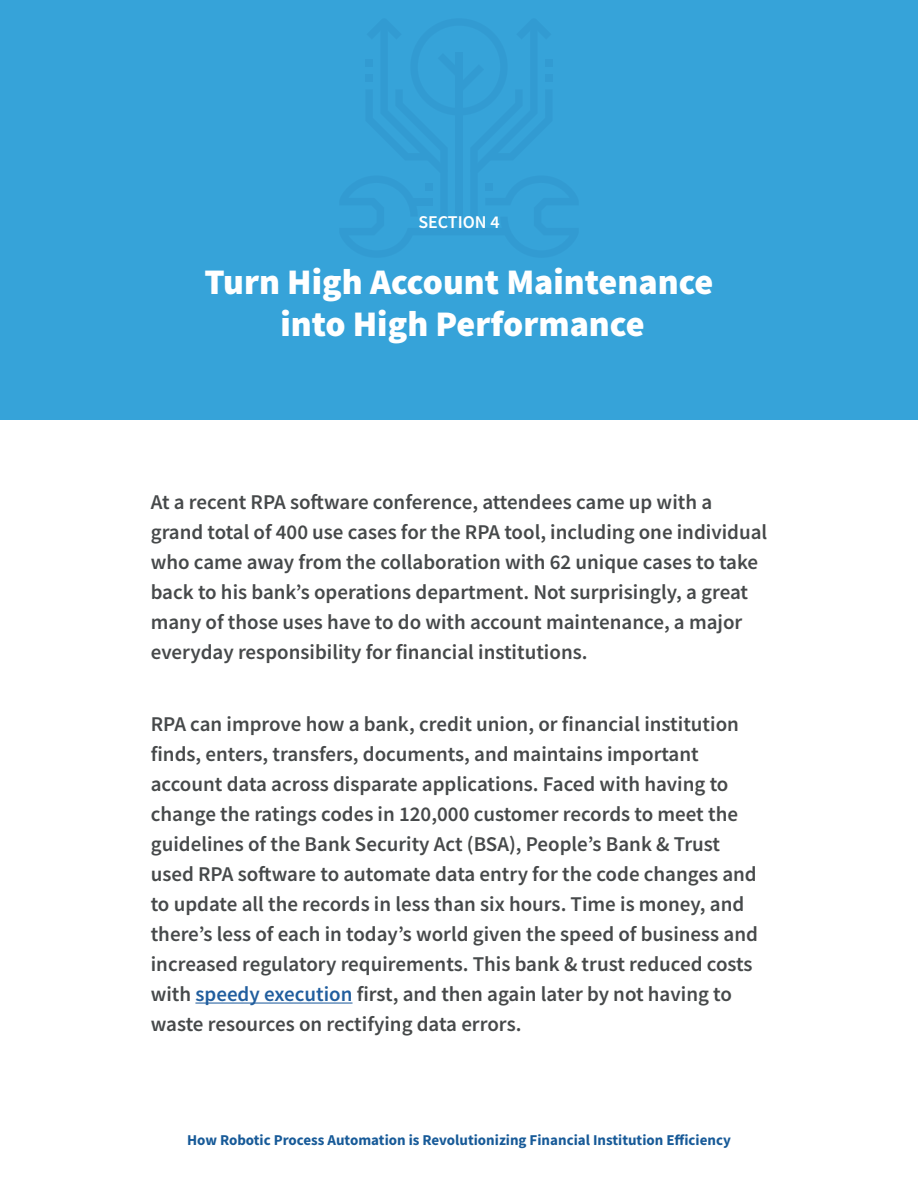
<style>
.page{position:relative;width:918px;height:1188px;background:#fff}
.page>*{position:absolute;margin:0;border:0;box-sizing:border-box;transform-origin:0 0}
.t1{font:900 36px/42px "Source Sans Pro";color:#fff;text-align:center}
.t2{font:600 21px/30px "Source Sans Pro";color:#46494a}
.t3{font:600 18px "Source Sans Pro";color:#fff}
.t4{font:700 15px "Source Sans Pro";color:#175a98}
.s1{color:#215e9e}
</style>
<div class="page">
<div style="left:0;top:0;width:918px;height:420px;background:#36a3d9"></div>
<hr style="left:195px;top:1003px;width:158px;height:1px;background:#215e9e">
<div style="left:425px;top:183px;width:8px;height:7px;background:#329bd2"></div>
<div style="left:485px;top:183px;width:8px;height:7px;background:#329bd2"></div>
<p class="t3" style="left:418px;top:210px;width:83px">SECTION 4</p>
<h1 class="t1" style="left:204px;top:261px;width:511px">Turn High Account Maintenance into High Performance</h1>
<p class="t2" style="left:151px;top:487px;width:618px">At a recent RPA software conference, attendees came up with a grand total of 400 use cases for the RPA tool, including one individual who came away from the collaboration with 62 unique cases to take back to his bank’s operations department. Not surprisingly, a great many of those uses have to do with account maintenance, a major everyday responsibility for financial institutions.</p>
<p class="t2" style="left:151px;top:709px;width:609px">RPA can improve how a bank, credit union, or financial institution finds, enters, transfers, documents, and maintains important account data across disparate applications. Faced with having to change the ratings codes in 120,000 customer records to meet the guidelines of the Bank Security Act (BSA), People’s Bank &amp; Trust used RPA software to automate data entry for the code changes and to update all the records in less than six hours. Time is money, and there’s less of each in today’s world given the speed of business and increased regulatory requirements. This bank &amp; trust reduced costs with <span class="s1">speedy execution</span> first, and then again later by not having to waste resources on rectifying data errors.</p>
<p class="t4" style="left:187px;top:1130px;width:545px">How Robotic Process Automation is Revolutionizing Financial Institution Efficiency</p>
</div>
